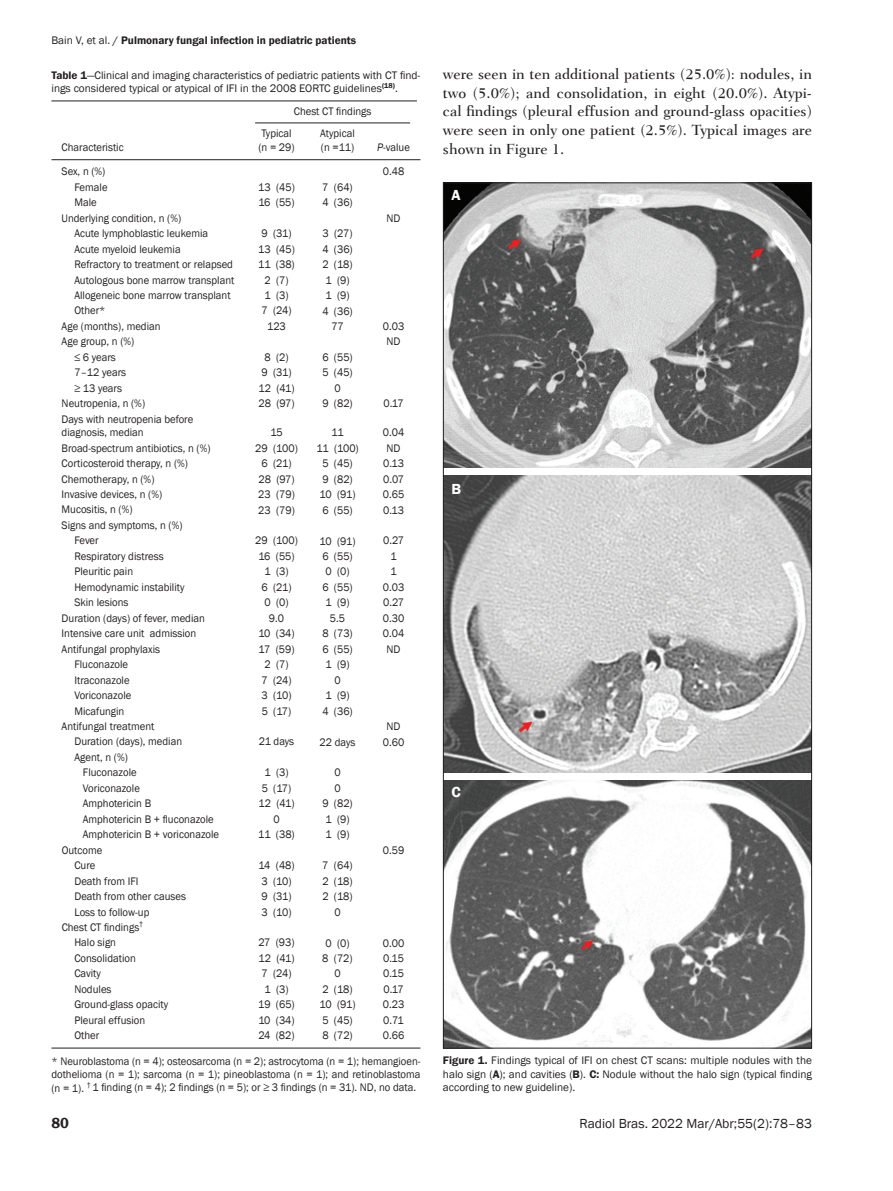
<style>
.page{position:relative;width:893px;height:1191px;background:#fff}
.page>*{position:absolute;margin:0;border:0;box-sizing:border-box;transform-origin:0 0}
.t1{font:500 15px/18.8px "Fairfield LT";color:#231f20;text-align:justify}
.t2{font:600 15px "Franklin Gothic";color:#fff}
.t3{font:600 15px "Franklin Gothic";color:#231f20}
.t4{font:13.5px "Franklin Gothic";color:#231f20}
.t5{font:11.25px/15.5px "Franklin Gothic";color:#231f20;text-align:center;scale:.95 1}
.t6{font:11.25px/13.5px "Franklin Gothic";color:#231f20}
.t7{font:11.25px/15.5px "Franklin Gothic";letter-spacing:-.03em;color:#231f20;text-align:center;scale:.95 1}
.t8{font:600 11.25px "Franklin Gothic";color:#231f20}
.t9{font:11.25px/15.5px "Franklin Gothic";letter-spacing:-.02em;color:#231f20;text-align:center;scale:.95 1}
.s1{font-weight:400}
.s2{font-weight:500}
.s3{font-weight:600}
.s4{font-style:italic}
</style>
<div class="page">
<hr style="left:51px;top:101px;width:366px;height:1px;background:#231f20">
<hr style="left:255px;top:123px;width:155px;height:1px;background:#231f20">
<hr style="left:51px;top:159px;width:369px;height:1px;background:#231f20">
<hr style="left:51px;top:1047px;width:369px;height:1px;background:#231f20">
<img style="left:445px;top:780px;width:365px;height:266px">
<img style="left:445px;top:476px;width:365px;height:296px">
<img style="left:445px;top:184px;width:365px;height:283px">
<p class="t8" style="left:51px;top:33px;width:306px"><span class="s1">Bain V, et al.</span> <span class="s2">/</span> Pulmonary fungal infection in pediatric patients</p>
<p class="t1" style="left:443px;top:64px;width:370px">were seen in ten additional patients (25.0%): nodules, in two (5.0%); and consolidation, in eight (20.0%). Atypi&shy;cal findings (pleural effusion and ground-glass opacities) were seen in only one patient (2.5%). Typical images are shown in Figure 1.</p>
<p class="t6" style="left:51px;top:69px;width:370px"><span class="s3">Table 1</span>—Clinical and imaging characteristics of pediatric patients with CT find&shy;ings considered typical or atypical of IFI in the 2008 EORTC guidelines<sup>(18)</sup>.</p>
<p class="t5" style="left:294px;top:104px;width:83px">Chest CT findings</p>
<p class="t5" style="left:62px;top:135px;width:67px;line-height:24.6px;text-align:left">Characteristic<br>Sex, n (%)</p>
<p class="t5" style="left:74px;top:179px;width:36px">Female</p>
<p class="t5" style="left:74px;top:195px;width:25px">Male</p>
<p class="t5" style="left:62px;top:210px;width:127px">Underlying condition, n (%)</p>
<p class="t5" style="left:74px;top:226px;width:142px">Acute lymphoblastic leukemia</p>
<p class="t5" style="left:74px;top:241px;width:113px">Acute myeloid leukemia</p>
<p class="t5" style="left:74px;top:257px;width:168px">Refractory to treatment or relapsed</p>
<p class="t5" style="left:74px;top:272px;width:170px">Autologous bone marrow transplant</p>
<p class="t5" style="left:74px;top:288px;width:166px">Allogeneic bone marrow transplant</p>
<p class="t5" style="left:74px;top:303px;width:34px">Other*</p>
<p class="t5" style="left:62px;top:319px;width:106px">Age (months), median</p>
<p class="t5" style="left:62px;top:334px;width:78px">Age group, n (%)</p>
<p class="t5" style="left:74px;top:349px;width:45px">≤ 6 years</p>
<p class="t5" style="left:74px;top:365px;width:56px">7–12 years</p>
<p class="t5" style="left:74px;top:380px;width:52px">≥ 13 years</p>
<p class="t5" style="left:62px;top:396px;width:89px">Neutropenia, n (%)</p>
<p class="t5" style="left:62px;top:411px;width:140px">Days with neutropenia before</p>
<p class="t5" style="left:62px;top:425px;width:88px">diagnosis, median</p>
<p class="t5" style="left:62px;top:440px;width:158px">Broad-spectrum antibiotics, n (%)</p>
<p class="t5" style="left:62px;top:456px;width:135px">Corticosteroid therapy, n (%)</p>
<p class="t5" style="left:62px;top:471px;width:99px">Chemotherapy, n (%)</p>
<p class="t5" style="left:62px;top:487px;width:107px">Invasive devices, n (%)</p>
<p class="t5" style="left:62px;top:502px;width:76px">Mucositis, n (%)</p>
<p class="t5" style="left:62px;top:518px;width:129px">Signs and symptoms, n (%)</p>
<p class="t5" style="left:74px;top:533px;width:27px">Fever</p>
<p class="t5" style="left:74px;top:548px;width:96px">Respiratory distress</p>
<p class="t5" style="left:74px;top:564px;width:63px">Pleuritic pain</p>
<p class="t5" style="left:74px;top:579px;width:117px">Hemodynamic instability</p>
<p class="t5" style="left:74px;top:595px;width:58px">Skin lesions</p>
<p class="t5" style="left:62px;top:610px;width:152px">Duration (days) of fever, median</p>
<p class="t5" style="left:62px;top:626px;width:143px">Intensive care unit admission</p>
<p class="t5" style="left:62px;top:641px;width:105px">Antifungal prophylaxis</p>
<p class="t5" style="left:74px;top:657px;width:58px">Fluconazole</p>
<p class="t5" style="left:74px;top:672px;width:60px">Itraconazole</p>
<p class="t5" style="left:74px;top:688px;width:61px">Voriconazole</p>
<p class="t5" style="left:74px;top:703px;width:54px">Micafungin</p>
<p class="t5" style="left:62px;top:718px;width:99px">Antifungal treatment</p>
<p class="t5" style="left:74px;top:734px;width:115px">Duration (days), median</p>
<p class="t5" style="left:74px;top:749px;width:58px">Agent, n (%)</p>
<p class="t5" style="left:83px;top:765px;width:58px">Fluconazole</p>
<p class="t5" style="left:83px;top:780px;width:61px">Voriconazole</p>
<p class="t5" style="left:83px;top:796px;width:73px">Amphotericin B</p>
<p class="t5" style="left:83px;top:811px;width:139px">Amphotericin B + fluconazole</p>
<p class="t5" style="left:83px;top:827px;width:145px">Amphotericin B + voriconazole</p>
<p class="t5" style="left:62px;top:842px;width:44px">Outcome</p>
<p class="t5" style="left:74px;top:858px;width:24px">Cure</p>
<p class="t5" style="left:74px;top:873px;width:69px">Death from IFI</p>
<p class="t5" style="left:74px;top:889px;width:119px">Death from other causes</p>
<p class="t5" style="left:74px;top:904px;width:80px">Loss to follow-up</p>
<p class="t5" style="left:62px;top:919px;width:88px">Chest CT findings<sup>†</sup></p>
<p class="t5" style="left:74px;top:935px;width:45px">Halo sign</p>
<p class="t5" style="left:74px;top:950px;width:66px">Consolidation</p>
<p class="t5" style="left:74px;top:966px;width:29px">Cavity</p>
<p class="t5" style="left:74px;top:981px;width:41px">Nodules</p>
<p class="t5" style="left:74px;top:997px;width:100px">Ground-glass opacity</p>
<p class="t5" style="left:74px;top:1012px;width:76px">Pleural effusion</p>
<p class="t5" style="left:74px;top:1028px;width:28px">Other</p>
<p class="t5" style="left:258px;top:127px;width:40px;line-height:13.5px;text-align:left">Typical (n = 29)</p>
<p class="t5" style="left:258px;top:179px;width:40px;text-align:left">13 (45)<br>16 (55)</p>
<p class="t5" style="left:258px;top:226px;width:40px">9 (31)<br>13 (45)<br>11 (38)<br>2 (7)<br>1 (3)<br>7 (24)<br>123</p>
<p class="t5" style="left:258px;top:349px;width:39px">8 (2)<br>9 (31)<br>12 (41)<br>28 (97)</p>
<p class="t5" style="left:255px;top:425px;width:46px">15<br>29 (100)<br>6 (21)<br>28 (97)<br>23 (79)<br>23 (79)</p>
<p class="t7" style="left:255px;top:533px;width:46px">29 (100)<br>16 (55)<br>1 (3)<br>6 (21)<br>0 (0)<br>9.0<br>10 (34)<br>17 (59)<br>2 (7)<br>7 (24)<br>3 (10)<br>5 (17)</p>
<p class="t5" style="left:259px;top:734px;width:39px">21 days</p>
<p class="t5" style="left:258px;top:765px;width:40px">1 (3)<br>5 (17)<br>12 (41)<br>0<br>11 (38)</p>
<p class="t5" style="left:258px;top:858px;width:40px;text-align:left">14 (48)<br>3 (10)<br>9 (31)<br>3 (10)</p>
<p class="t5" style="left:258px;top:935px;width:40px">27 (93)<br>12 (41)<br>7 (24)<br>1 (3)<br>19 (65)<br>10 (34)<br>24 (82)</p>
<p class="t5" style="left:320px;top:127px;width:38px;line-height:13.5px;text-align:left">Atypical (n =11)</p>
<p class="t5" style="left:322px;top:180px;width:34px;text-align:left">7 (64)<br>4 (36)</p>
<p class="t5" style="left:322px;top:226px;width:33px">3 (27)<br>4 (36)<br>2 (18)<br>1 (9)<br>1 (9)<br>4 (36)<br>77</p>
<p class="t5" style="left:322px;top:350px;width:33px">6 (55)<br>5 (45)<br>0<br>9 (82)</p>
<p class="t9" style="left:316px;top:425px;width:46px">11<br>11 (100)<br>5 (45)<br>9 (82)<br>10 (91)<br>6 (55)</p>
<p class="t5" style="left:320px;top:533px;width:39px">10 (91)<br>6 (55)<br>0 (0)<br>6 (55)<br>1 (9)<br>5.5<br>8 (73)<br>6 (55)<br>1 (9)<br>0<br>1 (9)<br>4 (36)</p>
<p class="t5" style="left:320px;top:734px;width:39px">22 days</p>
<p class="t5" style="left:322px;top:765px;width:33px">0<br>0<br>9 (82)<br>1 (9)<br>1 (9)</p>
<p class="t5" style="left:322px;top:858px;width:34px">7 (64)<br>2 (18)<br>2 (18)<br>0</p>
<p class="t5" style="left:320px;top:935px;width:39px">0 (0)<br>8 (72)<br>0<br>2 (18)<br>10 (91)<br>5 (45)<br>8 (72)</p>
<p class="t5" style="left:377px;top:135px;width:36px;line-height:24.6px"><span class="s4">P</span>-value<br>0.48</p>
<p class="t5" style="left:387px;top:210px;width:16px">ND</p>
<h1 class="t2" style="left:451px;top:186px;width:11px">A</h1>
<p class="t5" style="left:383px;top:319px;width:24px">0.03<br>ND</p>
<p class="t5" style="left:383px;top:396px;width:23px">0.17</p>
<p class="t5" style="left:383px;top:425px;width:24px">0.04<br>ND<br>0.13<br>0.07<br>0.65<br>0.13</p>
<p class="t5" style="left:383px;top:533px;width:24px">0.27<br>1<br>1<br>0.03<br>0.27<br>0.30<br>0.04<br>ND</p>
<h1 class="t2" style="left:451px;top:479px;width:11px">B</h1>
<p class="t5" style="left:383px;top:719px;width:24px">ND<br>0.60</p>
<h1 class="t2" style="left:451px;top:783px;width:11px">C</h1>
<p class="t5" style="left:383px;top:842px;width:24px">0.59</p>
<p class="t5" style="left:383px;top:935px;width:24px;text-align:justify">0.00<br>0.15<br>0.15<br>0.17<br>0.23<br>0.71<br>0.66</p>
<p class="t5" style="left:51px;top:1054px;width:390px;line-height:13.4px;text-align:justify">* Neuroblastoma (n = 4); osteosarcoma (n = 2); astrocytoma (n = 1); hemangioen&shy;dothelioma (n = 1); sarcoma (n = 1); pineoblastoma (n = 1); and retinoblastoma (n = 1). <sup>†</sup> 1 finding (n = 4); 2 findings (n = 5); or ≥ 3 findings (n = 31). ND, no data.</p>
<p class="t6" style="left:443px;top:1054px;width:370px;text-align:justify"><span class="s3">Figure 1.</span> Findings typical of IFI on chest CT scans: multiple nodules with the halo sign (<span class="s3">A</span>); and cavities (<span class="s3">B</span>). <span class="s3">C:</span> Nodule without the halo sign (typical finding according to new guideline).</p>
<h1 class="t3" style="left:51px;top:1113px;width:19px">80</h1>
<p class="t4" style="left:579px;top:1114px;width:234px">Radiol Bras. 2022 Mar/Abr;55(2):78–83</p>
</div>
